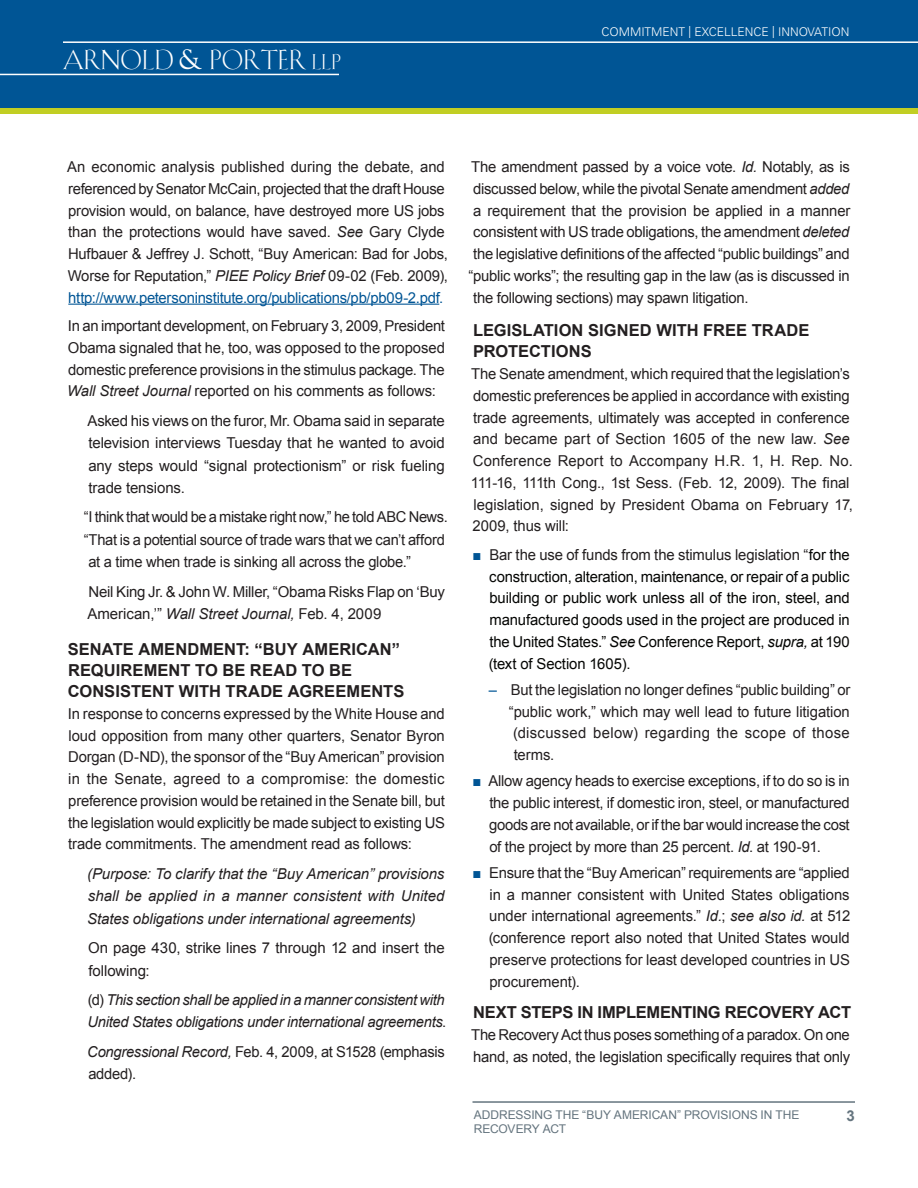
<style>
.page{position:relative;width:918px;height:1188px;background:#fff}
.page>*{position:absolute;margin:0;border:0;box-sizing:border-box;transform-origin:0 0}
.t1{font:27px "Schneidler Initials CS";color:#fff}
.t2{font:700 16.5px/21px "Arial";color:#231f20}
.t3{font:700 16.5px "Arial";letter-spacing:-.02em;color:#231f20}
.t4{font:15px/21.8px "Arial";letter-spacing:-.015em;color:#231f20}
.t5{font:15px/21.8px "Arial";letter-spacing:-.01em;color:#040503;text-align:justify}
.t6{font:italic 15px/22.5px "Arial";letter-spacing:-.015em;color:#231f20;text-align:justify}
.t7{font:15px "Arial";letter-spacing:.02em;color:#231f20}
.t8{font:700 15px "Arial";color:#64747e}
.t9{font:12px/14.4px "Arial";letter-spacing:-.005em;color:#64747e}
.t10{font:300 12px "Univers";color:#fff}
.s1{font-size:21px}
.s2{font-style:italic}
.s3{color:#005595}
.s4{font-style:normal}
.s5{color:#231f20}
</style>
<div class="page">
<div style="left:0;top:0;width:918px;height:108px;background:#005595"></div>
<hr style="left:63px;top:41px;width:855px;height:2px;background:#fff">
<hr style="left:0;top:74px;width:339px;height:1px;background:#fff">
<hr style="left:472px;top:1101px;width:383px;height:2px;background:#64747e">
<div style="left:0;top:108px;width:918px;height:6px;background:#c1ce23"></div>
<hr style="left:68px;top:304px;width:371px;height:1px;background:#005595">
<svg style="left:180px;top:49px;width:22px;height:20px"></svg>
<h1 class="t1" style="left:63px;top:44px;width:112px">ARNOLD</h1>
<h1 class="t1" style="left:210px;top:44px;width:133px">PORTER <span class="s1">LLP</span></h1>
<p class="t10" style="left:601px;top:25px;width:249px">COMMITMENT | EXCELLENCE | I NNOVATION</p>
<p class="t4" style="left:67px;top:156px;width:382px">An economic analysis published during the debate, and referenced by Senator McCain, projected that the draft House provision would, on balance, have destroyed more US jobs than the protections would have saved. <span class="s2">See</span> Gary Clyde Hufbauer &amp; Jeffrey J. Schott, “Buy American: Bad for Jobs, Worse for Reputation,” <span class="s2">PIEE Policy Brief</span> 09-02 (Feb. 2009), <span class="s3">http://www.petersoninstitute.org/publications/pb/pb09-2.pdf.</span></p>
<p class="t4" style="left:67px;top:315px;width:379px;text-align:justify">In an important development, on February 3, 2009, President Obama signaled that he, too, was opposed to the proposed domestic preference provisions in the stimulus package. The <span class="s2">Wall Street Journal</span> reported on his comments as follows:</p>
<p class="t4" style="left:87px;top:409px;width:359px;line-height:22.5px;text-align:justify">Asked his views on the furor, Mr. Obama said in separate television interviews Tuesday that he wanted to avoid any steps would “signal protectionism” or risk fueling trade tensions.</p>
<p class="t4" style="left:84px;top:507px;width:366px">“I think that would be a mistake right now,” he told ABC News.</p>
<p class="t4" style="left:84px;top:529px;width:363px">“That is a potential source of trade wars that we can’t afford</p>
<p class="t4" style="left:88px;top:552px;width:324px">at a time when trade is sinking all across the globe.”</p>
<p class="t4" style="left:87px;top:580px;width:359px;line-height:22.5px">Neil King Jr. &amp; John W. Miller, “Obama Risks Flap on ‘Buy<br>American,’” <span class="s2">Wall Street Journal,</span> Feb. 4, 2009</p>
<p class="t2" style="left:68px;top:640px;width:338px">SENATE AMENDMENT: “BUY AMERICAN”<br>REQUIREMENT TO BE READ TO BE<br>CONSISTENT WITH TRADE AGREEMENTS</p>
<p class="t4" style="left:68px;top:703px;width:379px;text-align:justify">In response to concerns expressed by the White House and loud opposition from many other quarters, Senator Byron Dorgan (D-ND), the sponsor of the “Buy American” provision in the Senate, agreed to a compromise: the domestic preference provision would be retained in the Senate bill, but the legislation would explicitly be made subject to existing US trade commitments. The amendment read as follows:</p>
<p class="t6" style="left:87px;top:863px;width:359px">(Purpose: To clarify that the “Buy American” provisions shall be applied in a manner consistent with United States obligations under international agreements)</p>
<p class="t4" style="left:88px;top:937px;width:358px;line-height:22.5px">On page 430, strike lines 7 through 12 and insert the following:</p>
<p class="t6" style="left:88px;top:989px;width:360px"><span class="s4">(d)</span> This section shall be applied in a manner consistent with<br>United States obligations under international agreements<span class="s4">.</span></p>
<p class="t4" style="left:87px;top:1040px;width:359px;line-height:22.5px"><span class="s2">Congressional Record,</span> Feb. 4, 2009, at S1528 (emphasis added).</p>
<p class="t4" style="left:471px;top:156px;width:380px">The amendment passed by a voice vote. <span class="s2">Id.</span> Notably, as is</p>
<p class="t4" style="left:473px;top:178px;width:378px">discussed below, while the pivotal Senate amendment <span class="s2">added</span></p>
<p class="t4" style="left:473px;top:200px;width:379px">a requirement that the provision be applied in a manner</p>
<p class="t4" style="left:473px;top:221px;width:378px">consistent with US trade obligations, the amendment <span class="s2">deleted</span></p>
<p class="t4" style="left:473px;top:243px;width:378px">the legislative definitions of the affected “public buildings” and</p>
<p class="t4" style="left:468px;top:265px;width:383px">“public works”; the resulting gap in the law (as is discussed in</p>
<p class="t4" style="left:473px;top:287px;width:277px">the following sections) may spawn litigation.</p>
<p class="t2" style="left:473px;top:321px;width:338px">LEGISLATION SIGNED WITH FREE TRADE<br>PROTECTIONS</p>
<p class="t4" style="left:471px;top:363px;width:383px">The Senate amendment, which required that the legislation’s domestic preferences be applied in accordance with existing trade agreements, ultimately was accepted in conference and became part of Section 1605 of the new law. <span class="s2">See </span>Conference Report to Accompany H.R. 1, H. Rep. No.<br>111-16, 111th Cong., 1st Sess. (Feb. 12, 2009). The final legislation, signed by President Obama on February 17, 2009, thus will:</p>
<p class="t5" style="left:489px;top:544px;width:363px;text-indent:-16px"><span class="s3">■</span> <span class="s5">Bar the use of funds from the stimulus legislation “</span>for the construction, alteration, maintenance, or repair of a public building or public work unless all of the iron, steel, and manufactured goods used in the project are produced in the United States.” <span class="s2">See</span> Conference Report, <span class="s2">supra,</span> at 190 (text of Section 1605).</p>
<p class="t4" style="left:489px;top:679px;width:363px"><span class="s3">–</span> But the legislation no longer defines “public building” or</p>
<p class="t4" style="left:509px;top:701px;width:342px">“public work,” which may well lead to future litigation</p>
<p class="t7" style="left:513px;top:723px;width:338px">(discussed below) regarding the scope of those</p>
<p class="t4" style="left:514px;top:744px;width:42px">terms.</p>
<p class="t4" style="left:489px;top:771px;width:362px;text-align:justify;text-indent:-17px"><span class="s3">■</span> Allow agency heads to exercise exceptions, if to do so is in the public interest, if domestic iron, steel, or manufactured goods are not available, or if the bar would increase the cost of the project by more than 25 percent. <span class="s2">Id</span>. at 190-91.</p>
<p class="t4" style="left:489px;top:862px;width:363px;text-align:justify;text-indent:-16px"><span class="s3">■</span> Ensure that the “Buy American” requirements are “applied in a manner consistent with United States obligations under international agreements.” <span class="s2">Id.</span>; <span class="s2">see also id.</span> at 512 (conference report also noted that United States would preserve protections for least developed countries in US procurement).</p>
<p class="t3" style="left:473px;top:1002px;width:380px">NEXT STEPS IN IMPLEMENTING RECOVERY ACT</p>
<p class="t4" style="left:471px;top:1024px;width:380px">The Recovery Act thus poses something of a paradox. On one hand, as noted, the legislation specifically requires that only</p>
<p class="t9" style="left:474px;top:1108px;width:327px">ADDRESSING THE “BUY AMERICAN” PROVISIONS IN THE<br>RECOVERY ACT</p>
<p class="t8" style="left:847px;top:1106px;width:10px">3</p>
</div>
